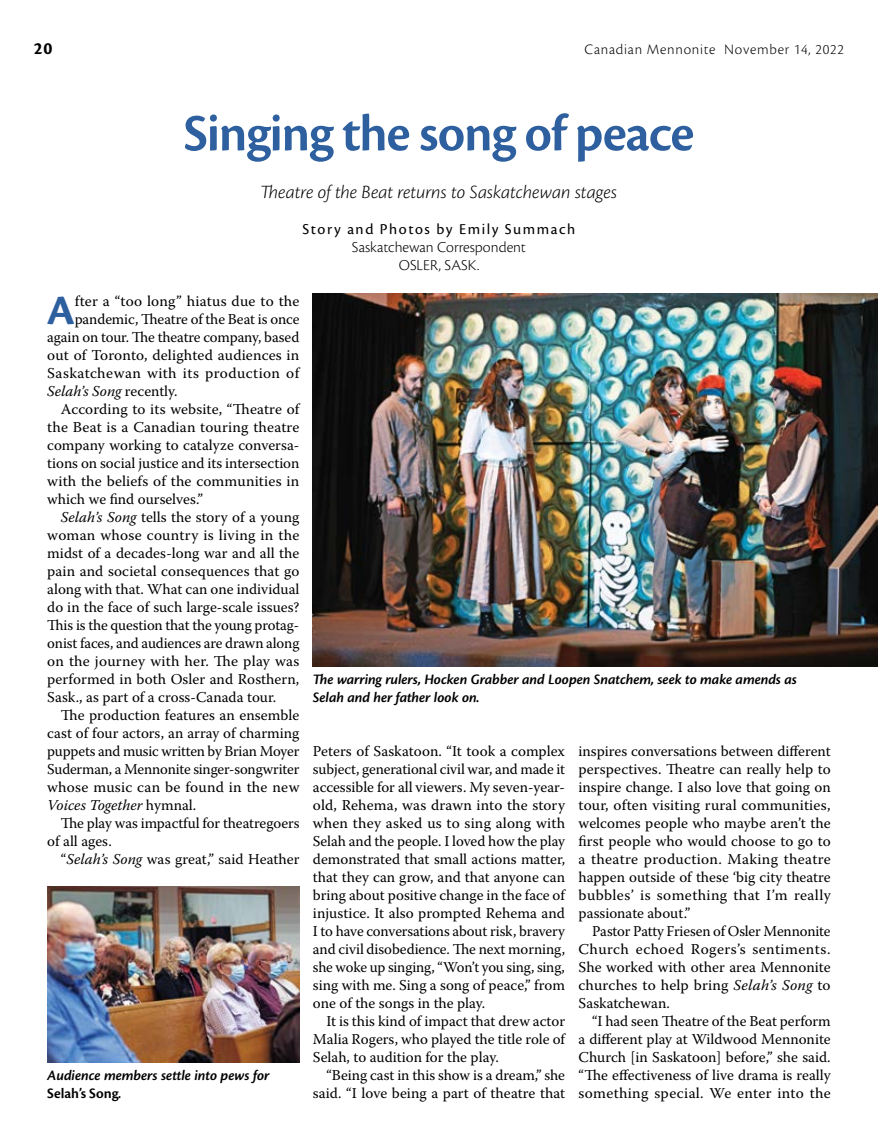
<style>
.page{position:relative;width:878px;height:1148px;background:#fff}
.page>*{position:absolute;margin:0;border:0;box-sizing:border-box;transform-origin:0 0}
.t1{font:600 54px "Cronos Pro";color:#2e609f}
.t2{font:700 43.65px "Cronos Pro";color:#2e609f}
.t3{font:italic 300 19.5px "Cronos Pro";letter-spacing:-.005em;color:#000}
.t4{font:700 18px "Cronos Pro";color:#000}
.t5{font:300 15.75px/18px "Cronos Pro";letter-spacing:.005em;color:#000;text-align:center}
.t6{font:15.75px "Cronos Pro";letter-spacing:.095em;color:#000}
.t7{font:15px/18px "Warnock Pro";color:#000;text-align:justify}
.t8{font:italic 600 15px/18px "Cronos Pro";letter-spacing:-.01em;color:#000}
.t9{font:italic 15px "Warnock Pro";color:#000}
.t10{font:300 15px "Cronos Pro";letter-spacing:.05em;color:#000}
.t11{font:15px "Warnock Pro";letter-spacing:.025em;color:#000}
.s1{font-style:normal}
.s2{font-style:italic}
</style>
<div class="page">
<img style="left:47px;top:887px;width:252px;height:175px">
<img style="left:313px;top:293px;width:565px;height:373px">
<p class="t4" style="left:34px;top:38px;width:20px">20</p>
<p class="t10" style="left:584px;top:41px;width:261px">Canadian Mennonite November 14, 2022</p>
<h1 class="t1" style="left:183px;top:102px;width:512px">Singing the song of peace</h1>
<h3 class="t3" style="left:260px;top:181px;width:358px">Theatre of the Beat returns to Saskatchewan stages</h3>
<p class="t6" style="left:302px;top:220px;width:274px">Story and Photos by Emily Summach</p>
<p class="t5" style="left:352px;top:238px;width:175px">Saskatchewan Correspondent<br>OSLER, SASK.</p>
<h2 class="t2" style="left:47px;top:285px;width:29px">A</h2>
<p class="t7" style="left:75px;top:292px;width:226px">fter a “too long” hiatus due to the</p>
<p class="t7" style="left:75px;top:310px;width:226px">pandemic, Theatre of the Beat is once</p>
<p class="t7" style="left:47px;top:328px;width:253px">again on tour. The theatre company, based</p>
<p class="t7" style="left:47px;top:346px;width:253px">out of Toronto, delighted audiences in</p>
<p class="t11" style="left:47px;top:364px;width:253px">Saskatchewan with its production of</p>
<p class="t9" style="left:47px;top:382px;width:132px">Selah’s Song <span class="s1">recently.</span></p>
<p class="t7" style="left:61px;top:400px;width:240px">According to its website, “Theatre of</p>
<p class="t7" style="left:47px;top:418px;width:254px">the Beat is a Canadian touring theatre</p>
<p class="t7" style="left:47px;top:436px;width:254px">company working to catalyze conversa-</p>
<p class="t7" style="left:47px;top:454px;width:254px">tions on social justice and its intersection</p>
<p class="t7" style="left:47px;top:472px;width:253px">with the beliefs of the communities in</p>
<p class="t7" style="left:47px;top:490px;width:157px">which we find ourselves.”</p>
<p class="t7" style="left:61px;top:508px;width:240px"><span class="s2">Selah’s Song</span> tells the story of a young</p>
<p class="t7" style="left:47px;top:526px;width:254px">woman whose country is living in the</p>
<p class="t7" style="left:47px;top:544px;width:254px">midst of a decades-long war and all the</p>
<p class="t7" style="left:47px;top:562px;width:254px">pain and societal consequences that go</p>
<p class="t7" style="left:47px;top:580px;width:254px">along with that. What can one individual</p>
<p class="t7" style="left:47px;top:598px;width:254px">do in the face of such large-scale issues?</p>
<p class="t7" style="left:47px;top:616px;width:254px">This is the question that the young protag-</p>
<p class="t7" style="left:47px;top:634px;width:254px">onist faces, and audiences are drawn along</p>
<p class="t7" style="left:47px;top:652px;width:254px">on the journey with her. The play was</p>
<p class="t7" style="left:47px;top:670px;width:254px">performed in both Osler and Rosthern,</p>
<p class="t7" style="left:47px;top:688px;width:230px">Sask., as part of a cross-Canada tour.</p>
<p class="t7" style="left:61px;top:706px;width:240px">The production features an ensemble</p>
<p class="t7" style="left:47px;top:724px;width:254px">cast of four actors, an array of charming</p>
<p class="t7" style="left:47px;top:742px;width:253px">puppets and music written by Brian Moyer</p>
<p class="t7" style="left:47px;top:760px;width:253px">Suderman, a Mennonite singer-songwriter</p>
<p class="t7" style="left:47px;top:778px;width:254px">whose music can be found in the new</p>
<p class="t9" style="left:47px;top:796px;width:150px">Voices Together <span class="s1">hymnal.</span></p>
<p class="t7" style="left:61px;top:814px;width:240px">The play was impactful for theatregoers</p>
<p class="t7" style="left:47px;top:832px;width:66px">of all ages.</p>
<p class="t7" style="left:61px;top:850px;width:240px">“<span class="s2">Selah’s Song</span> was great,” said Heather</p>
<p class="t8" style="left:47px;top:1067px;width:224px">Audience members settle into pews for<br><span class="s1">Selah’s Song</span>.</p>
<p class="t8" style="left:313px;top:671px;width:485px">The warring rulers, Hocken Grabber and Loopen Snatchem, seek to make amends as<br>Selah and her father look on.</p>
<p class="t7" style="left:313px;top:742px;width:254px">Peters of Saskatoon. “It took a complex subject, generational civil war, and made it accessible for all viewers. My seven-year&shy;old, Rehema, was drawn into the story when they asked us to sing along with Selah and the people. I loved how the play demonstrated that small actions matter, that they can grow, and that anyone can bring about positive change in the face of injustice. It also prompted Rehema and I to have conversations about risk, bravery and civil disobedience. The next morning, she woke up singing, “Won’t you sing, sing, sing with me. Sing a song of peace,” from one of the songs in the play.</p>
<p class="t7" style="left:313px;top:1012px;width:254px;text-indent:14px">It is this kind of impact that drew actor Malia Rogers, who played the title role of Selah, to audition for the play.</p>
<p class="t7" style="left:313px;top:1066px;width:254px;text-align:right">“Being cast in this show is a dream,” she said. “I love being a part of theatre that</p>
<p class="t7" style="left:578px;top:742px;width:254px">inspires conversations between different perspectives. Theatre can really help to inspire change. I also love that going on tour, often visiting rural communities, welcomes people who maybe aren’t the first people who would choose to go to a theatre production. Making theatre happen outside of these ‘big city theatre bubbles’ is something that I’m really passionate about.”</p>
<p class="t7" style="left:578px;top:922px;width:254px;text-indent:14px">Pastor Patty Friesen of Osler Mennonite Church echoed Rogers’s sentiments.<br>She worked with other area Mennonite churches to help bring <span class="s2">Selah’s Song</span> to Saskatchewan.</p>
<p class="t7" style="left:578px;top:1012px;width:254px;text-indent:14px">“I had seen Theatre of the Beat perform a different play at Wildwood Mennonite Church [in Saskatoon] before,” she said. “The effectiveness of live drama is really something special. We enter into the</p>
</div>
